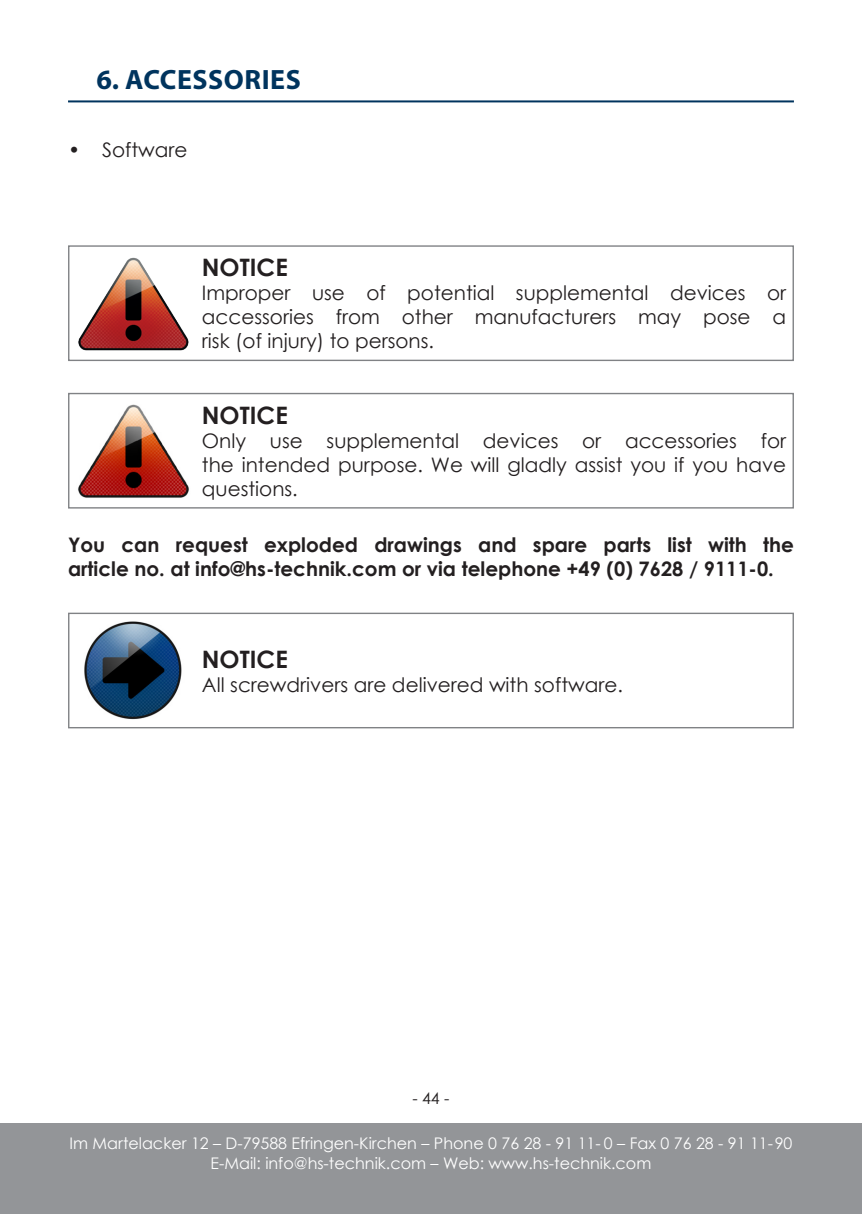
<style>
.page{position:relative;width:862px;height:1214px;background:#fff}
.page>*{position:absolute;margin:0;border:0;box-sizing:border-box;transform-origin:0 0}
.t1{font:700 28px "Myriad Pro";letter-spacing:.02em;color:#00345e}
.t2{font:700 24px "Century Gothic";color:#231f20}
.t3{font:20px/24px "Century Gothic";color:#231f20;text-align:justify}
.t4{font:700 20px/24px "Century Gothic";color:#231f20}
.t5{font:16px/20px "Century Gothic";color:#fff;text-align:center}
.t6{font:16px "Century Gothic";color:#231f20}
</style>
<div class="page">
<div style="left:0;top:1123px;width:862px;height:90px;background:#939598"></div>
<hr style="left:68px;top:100px;width:726px;height:2px;background:#00345e">
<div style="left:68px;top:245px;width:726px;height:116px;border:1px solid #808285"></div>
<div style="left:68px;top:393px;width:726px;height:115px;border:1px solid #808285"></div>
<div style="left:68px;top:612px;width:726px;height:116px;border:1px solid #808285"></div>
<img style="left:78px;top:257px;width:111px;height:94px">
<img style="left:78px;top:404px;width:111px;height:94px">
<img style="left:84px;top:621px;width:98px;height:98px">
<h1 class="t1" style="left:96px;top:61px;width:206px">6. ACCESSORIES</h1>
<p class="t3" style="left:68px;top:137px;width:121px">• Software</p>
<p class="t2" style="left:202px;top:249px;width:87px">NOTICE</p>
<p class="t3" style="left:202px;top:280px;width:586px">Improper use of potential supplemental devices or accessories from other manufacturers may pose a risk (of injury) to persons.</p>
<p class="t2" style="left:202px;top:396px;width:87px">NOTICE</p>
<p class="t3" style="left:202px;top:428px;width:586px">Only use supplemental devices or accessories for the intended purpose. We will gladly assist you if you have questions.</p>
<p class="t4" style="left:68px;top:532px;width:727px">You can request exploded drawings and spare parts list with the article no. at info@hs-technik.com or via telephone +49 (0) 7628 / 9111-0.</p>
<p class="t2" style="left:202px;top:640px;width:87px">NOTICE</p>
<p class="t3" style="left:202px;top:672px;width:422px">All screwdrivers are delivered with software.</p>
<p class="t6" style="left:412px;top:1087px;width:39px">- 44 -</p>
<p class="t5" style="left:69px;top:1132px;width:724px">Im Martelacker 12 – D-79588 Efringen-Kirchen – Phone 0 76 28 - 91 11- 0 – Fax 0 76 28 - 91 11-90<br>E-Mail: info@hs-technik.com – Web: www.hs-technik.com</p>
</div>
